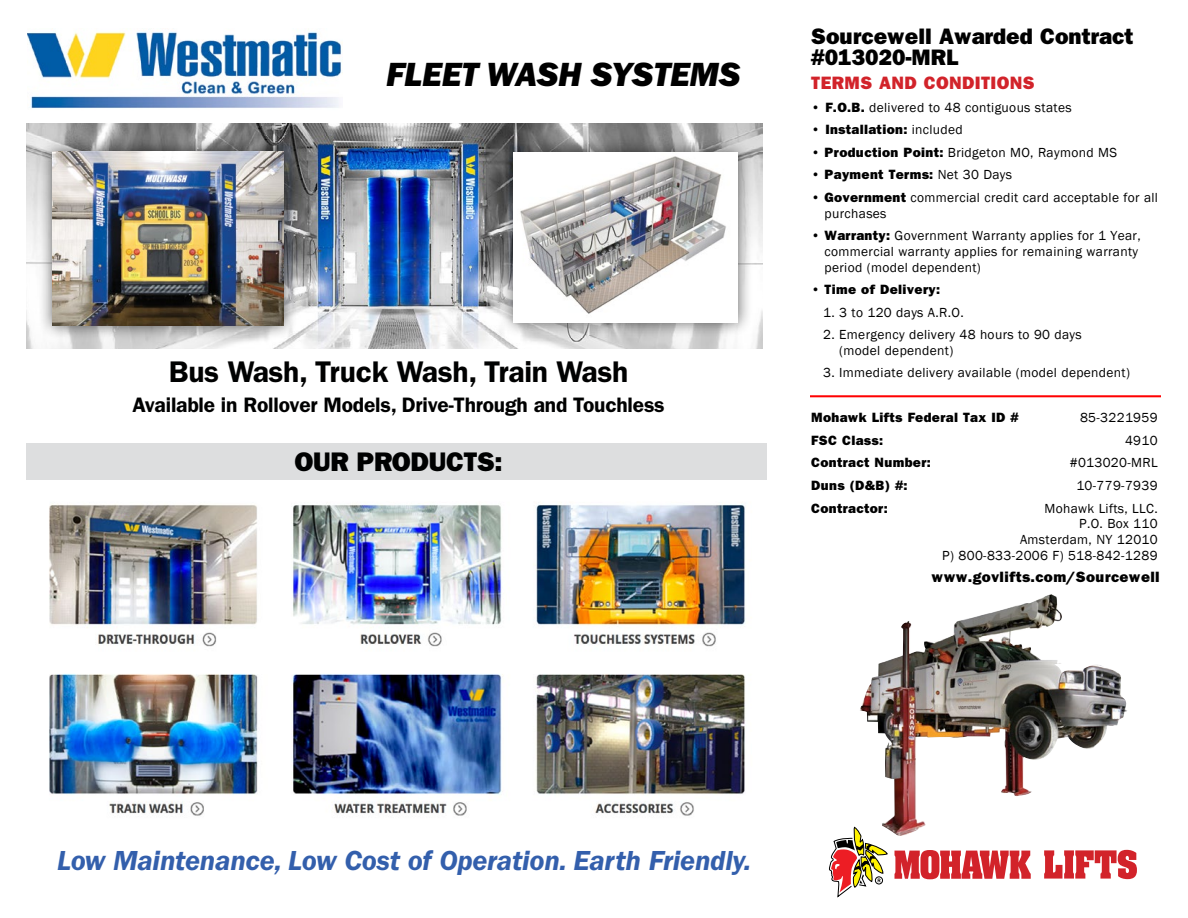
<style>
.page{position:relative;width:1188px;height:918px;background:#fff}
.page>*{position:absolute;margin:0;border:0;box-sizing:border-box;transform-origin:0 0}
.t1{font:34.65px "ITC Franklin Gothic Std Hvy It";letter-spacing:-.01em;color:#000}
.t2{font:600 30px "ITC Franklin Gothic Std";letter-spacing:-.01em;color:#000101}
.t3{font:italic 600 28.5px "ITC Franklin Gothic Std";letter-spacing:-.01em;color:#335fac}
.t4{font:27px "ITC Franklin Gothic Std Hvy";letter-spacing:-.01em;color:#000101}
.t5{font:22.5px/21px "ITC Franklin Gothic Std Hvy";color:#000}
.t6{font:600 21px "ITC Franklin Gothic Std";letter-spacing:-.01em;color:#000101}
.t7{font:18px "ITC Franklin Gothic Std Hvy";letter-spacing:.025em;color:#d2232a}
.t8{font:15px "ITC Franklin Gothic Std Hvy";letter-spacing:.025em;color:#000}
.t9{font:13.5px/15.8px "Franklin Gothic";letter-spacing:.025em;color:#000}
.t10{font:13.5px "ITC Franklin Gothic Std Hvy";letter-spacing:.025em;color:#000}
.s1{font-family:"ITC Franklin Gothic Std Hvy"}
.s2{font-family:"Franklin Gothic"}
</style>
<div class="page">
<img style="left:49px;top:504px;width:697px;height:312px">
<img style="left:27px;top:28px;width:315px;height:81px">
<img style="left:26px;top:123px;width:737px;height:225px">
<div style="left:498px;top:138px;width:255px;height:199px;background:#000;opacity:.6"></div>
<img style="left:513px;top:153px;width:225px;height:170px">
<div style="left:39px;top:137px;width:259px;height:203px;background:#000;opacity:.6"></div>
<img style="left:53px;top:152px;width:231px;height:174px">
<div style="left:26px;top:443px;width:741px;height:37px;background:#dddedf"></div>
<hr style="left:810px;top:395px;width:351px;height:2px;background:#f00">
<svg style="left:829px;top:826px;width:59px;height:72px"></svg>
<svg style="left:895px;top:850px;width:136px;height:29px;background:#db5359"></svg>
<svg style="left:1044px;top:850px;width:93px;height:29px"></svg>
<img style="left:860px;top:594px;width:267px;height:244px">
<h1 class="t1" style="left:386px;top:54px;width:356px">FLEET WASH SYSTEMS</h1>
<h2 class="t2" style="left:169px;top:354px;width:461px">Bus Wash, Truck Wash, Train Wash</h2>
<h3 class="t6" style="left:132px;top:392px;width:534px">Available in Rollover Models, Drive-Through and Touchless</h3>
<h3 class="t4" style="left:294px;top:445px;width:210px">OUR PRODUCTS:</h3>
<h3 class="t5" style="left:811px;top:26px;width:324px">Sourcewell Awarded Contract #013020-MRL</h3>
<h3 class="t7" style="left:811px;top:73px;width:225px">TERMS AND CONDITIONS</h3>
<p class="t9" style="left:811px;top:100px;width:262px">• <span class="s1">F.O.B.</span> delivered to 48 contiguous states</p>
<p class="t10" style="left:811px;top:122px;width:153px"><span class="s2">•</span> Installation: <span class="s2">included</span></p>
<p class="t9" style="left:811px;top:145px;width:307px">• <span class="s1">Production Point:</span> Bridgeton MO, Raymond MS</p>
<p class="t10" style="left:811px;top:167px;width:202px"><span class="s2">•</span> Payment Terms: <span class="s2">Net 30 Days</span></p>
<p class="t9" style="left:825px;top:190px;width:335px;text-indent:-13px">• <span class="s1">Government</span> commercial credit card acceptable for all purchases</p>
<p class="t9" style="left:825px;top:228px;width:318px;text-indent:-13px">• <span class="s1">Warranty:</span> Government Warranty applies for 1 Year, commercial warranty applies for remaining warranty period (model dependent)</p>
<p class="t10" style="left:811px;top:282px;width:130px"><span class="s2">•</span> Time of Delivery:</p>
<p class="t9" style="left:823px;top:305px;width:142px">1. 3 to 120 days A.R.O.</p>
<p class="t9" style="left:839px;top:327px;width:244px;text-indent:-16px">2. Emergency delivery 48 hours to 90 days (model dependent)</p>
<p class="t9" style="left:823px;top:365px;width:308px">3. Immediate delivery available (model dependent)</p>
<p class="t10" style="left:811px;top:410px;width:209px">Mohawk Lifts Federal Tax ID #</p>
<p class="t9" style="left:1080px;top:410px;width:79px">85-3221959</p>
<p class="t10" style="left:811px;top:432px;width:74px">FSC Class:</p>
<p class="t9" style="left:1125px;top:433px;width:34px">4910</p>
<p class="t10" style="left:811px;top:455px;width:121px">Contract Number:</p>
<p class="t9" style="left:1070px;top:455px;width:89px">#013020-MRL</p>
<p class="t10" style="left:811px;top:477px;width:98px">Duns (D&amp;B) #:</p>
<p class="t9" style="left:1076px;top:478px;width:83px">10-779-7939</p>
<p class="t10" style="left:811px;top:500px;width:78px">Contractor:</p>
<p class="t9" style="left:942px;top:500px;width:217px;text-align:right">Mohawk Lifts, LLC.<br>P.O. Box 110<br>Amsterdam, NY 12010<br>P) 800-833-2006 F) 518-842-1289</p>
<p class="t8" style="left:932px;top:568px;width:230px">www.govlifts.com/Sourcewell</p>
<h3 class="t3" style="left:57px;top:844px;width:696px">Low Maintenance, Low Cost of Operation. Earth Friendly.</h3>
</div>
